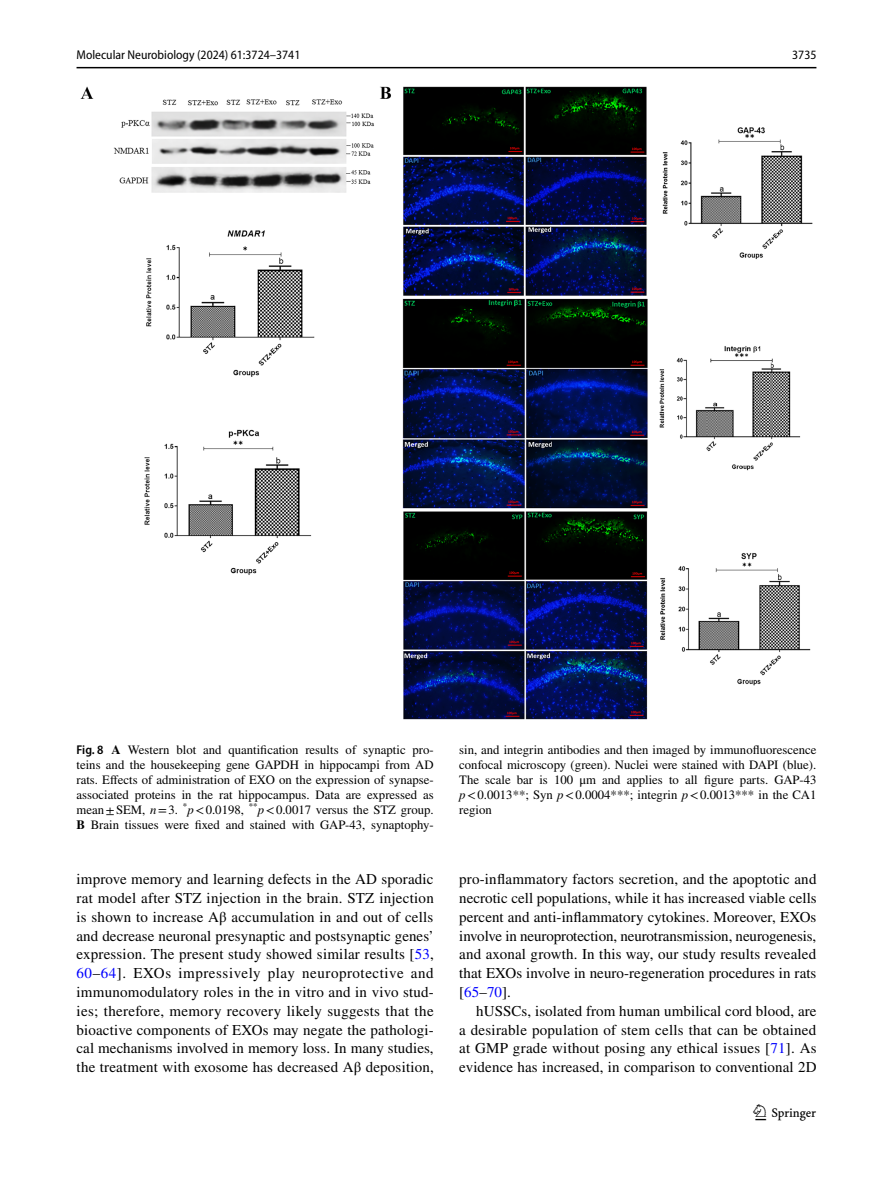
<style>
.page{position:relative;width:893px;height:1187px;background:#fff}
.page>*{position:absolute;margin:0;border:0;box-sizing:border-box;transform-origin:0 0}
.t1{font:22.5px "Springnew Regular 2";color:#000}
.t2{font:15px/18.8px "STIX";letter-spacing:.01em;color:#000;text-align:justify}
.t3{font:12.75px/15px "STIX";color:#000;text-align:justify}
.t4{font:semi-condensed 12.75px "Myriad Pro";color:#000}
.s1{font-family:"Myriad Pro";font-weight:600;font-stretch:semi-condensed}
.s2{font-weight:700}
.s3{font-style:italic}
.s4{color:#00f}
</style>
<div class="page">
<hr style="left:77px;top:67px;width:739px;height:1px;background:#000">
<img style="left:81px;top:87px;width:731px;height:632px">
<p class="t4" style="left:77px;top:48px;width:225px">Molecular Neurobiology (2024) 61:3724–3741</p>
<p class="t4" style="left:792px;top:48px;width:26px">3735</p>
<p class="t3" style="left:77px;top:743px;width:359px"><span class="s1">Fig. 8</span> <span class="s2">A</span> Western blot and quantification results of synaptic pro&shy;teins and the housekeeping gene GAPDH in hippocampi from AD rats. Effects of administration of EXO on the expression of synapse&shy;associated proteins in the rat hippocampus. Data are expressed as mean±SEM, <span class="s3">n</span>=3. <sup>*</sup><span class="s3">p</span>&lt;0.0198, <sup>**</sup><span class="s3">p</span>&lt;0.0017 versus the STZ group.<br><span class="s2">B</span> Brain tissues were fixed and stained with GAP-43, synaptophy-</p>
<p class="t3" style="left:459px;top:743px;width:359px">sin, and integrin antibodies and then imaged by immunofluorescence confocal microscopy (green). Nuclei were stained with DAPI (blue).<br>The scale bar is 100 μm and applies to all figure parts. GAP-43 <span class="s3">p</span>&lt;0.0013**; Syn <span class="s3">p</span>&lt;0.0004***; integrin <span class="s3">p</span>&lt;0.0013*** in the CA1 region</p>
<p class="t2" style="left:77px;top:871px;width:359px">improve memory and learning defects in the AD sporadic rat model after STZ injection in the brain. STZ injection is shown to increase Aβ accumulation in and out of cells and decrease neuronal presynaptic and postsynaptic genes’ expression. The present study showed similar results [<span class="s4">53</span>, <span class="s4">60</span>–<span class="s4">64</span>]. EXOs impressively play neuroprotective and immunomodulatory roles in the in vitro and in vivo stud&shy;ies; therefore, memory recovery likely suggests that the bioactive components of EXOs may negate the pathologi&shy;cal mechanisms involved in memory loss. In many studies, the treatment with exosome has decreased Aβ deposition,</p>
<p class="t2" style="left:459px;top:871px;width:359px">pro-inflammatory factors secretion, and the apoptotic and necrotic cell populations, while it has increased viable cells percent and anti-inflammatory cytokines. Moreover, EXOs involve in neuroprotection, neurotransmission, neurogenesis, and axonal growth. In this way, our study results revealed that EXOs involve in neuro-regeneration procedures in rats [<span class="s4">65</span>–<span class="s4">70</span>].</p>
<p class="t2" style="left:459px;top:1002px;width:359px;text-indent:17px">hUSSCs, isolated from human umbilical cord blood, are a desirable population of stem cells that can be obtained at GMP grade without posing any ethical issues [<span class="s4">71</span>]. As evidence has increased, in comparison to conventional 2D</p>
<h1 class="t1" style="left:755px;top:1104px;width:62px">1 3</h1>
</div>
